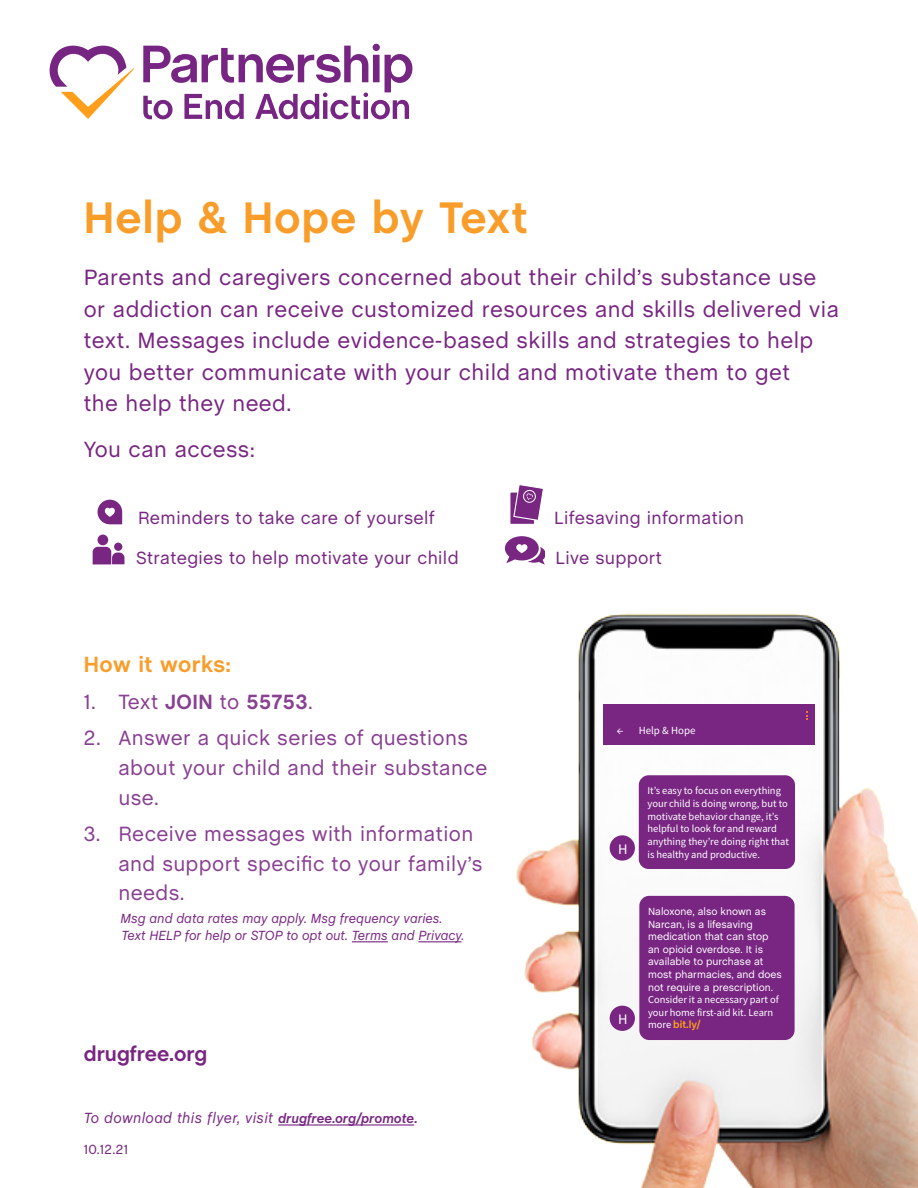
<style>
.page{position:relative;width:918px;height:1188px;background:#fff}
.page>*{position:absolute;margin:0;border:0;box-sizing:border-box;transform-origin:0 0}
.t1{font:700 45px "Chalet";letter-spacing:.02em;color:#f99d2a}
.t2{font:22.5px/31.5px "Chalet";letter-spacing:.02em;color:#782682}
.t3{font:700 22.5px "Chalet";letter-spacing:.02em;color:#f99d2a}
.t4{font:21px/29.7px "Chalet";letter-spacing:.02em;color:#884091}
.t5{font:700 21px "Chalet";color:#782682}
.t6{font:18px "Chalet";letter-spacing:.02em;color:#782682}
.t7{font:italic 15px "Chalet";letter-spacing:.025em;color:#782682}
.t8{font:14.55px "Source Sans Variable";color:#fff}
.t9{font:italic 13.5px/16.2px "Chalet";color:#782682}
.t10{font:13.5px "Chalet";color:#782682}
.t11{font:10.95px "Source Sans Variable";color:#fff}
.t12{font:10.5px/12.6px "Source Sans Variable";color:#fff}
.t13{font:10.5px/12.6px "Chalet";color:#fff}
.t14{font:700 10.5px "Chalet";color:#ff9e1b}
.s1{font-weight:700}
.s2{font-weight:700;font-size:13.5px}
.s3{font-weight:700;font-style:normal;font-size:13.5px}
.s4{font-family:"Source Sans Variable";font-weight:400;color:#fff}
</style>
<div class="page">
<img style="left:516px;top:613px;width:402px;height:575px">
<div style="left:610px;top:1006px;width:25px;height:25px;background:#782682;border-radius:50%"></div>
<div style="left:604px;top:704px;width:211px;height:41px;background:#782682"></div>
<svg style="left:806px;top:711px;width:2px;height:9px"></svg>
<div style="left:639px;top:896px;width:156px;height:144px;background:#782682;border-radius:10px"></div>
<div style="left:639px;top:775px;width:156px;height:94px;background:#782682;border-radius:10px"></div>
<div style="left:610px;top:835px;width:25px;height:26px;background:#782682;border-radius:50%"></div>
<hr style="left:352px;top:941px;width:36px;height:1px;background:#782682">
<hr style="left:418px;top:941px;width:44px;height:1px;background:#782682">
<svg style="left:93px;top:547px;width:31px;height:17px"></svg>
<div style="left:98px;top:535px;width:10px;height:10px;background:#782682;border-radius:50%"></div>
<div style="left:114px;top:543px;width:8px;height:8px;background:#782682;border-radius:50%"></div>
<svg style="left:98px;top:500px;width:24px;height:24px"></svg>
<div style="left:509px;top:491px;width:26px;height:34px;background:#782682;border:1px solid #fff"></div>
<svg style="left:513px;top:485px;width:30px;height:37px"></svg>
<svg style="left:505px;top:536px;width:40px;height:28px"></svg>
<svg style="left:143px;top:44px;width:269px;height:75px"></svg>
<svg style="left:49px;top:46px;width:86px;height:73px"></svg>
<hr style="left:278px;top:1124px;width:136px;height:2px;background:#782682">
<h1 class="t1" style="left:84px;top:191px;width:445px">Help &amp; Hope by Text</h1>
<p class="t2" style="left:84px;top:262px;width:757px">Parents and caregivers concerned about their child’s substance use or addiction can receive customized resources and skills delivered via text. Messages include evidence-based skills and strategies to help you better communicate with your child and motivate them to get<br>the help they need.</p>
<p class="t2" style="left:84px;top:434px;width:173px">You can access:</p>
<p class="t6" style="left:138px;top:507px;width:298px">Reminders to take care of yourself</p>
<p class="t6" style="left:554px;top:507px;width:191px">Lifesaving information</p>
<p class="t6" style="left:136px;top:548px;width:324px">Strategies to help motivate your child</p>
<p class="t6" style="left:555px;top:548px;width:108px">Live support</p>
<p class="t3" style="left:84px;top:651px;width:149px">How it works:</p>
<p class="t4" style="left:84px;top:687px;width:230px">1. Text <span class="s1">JOIN</span> to <span class="s1">55753</span>.</p>
<p class="t4" style="left:118px;top:723px;width:371px;text-indent:-35px">2. Answer a quick series of questions about your child and their substance use.</p>
<p class="t4" style="left:118px;top:819px;width:366px;text-indent:-35px">3. Receive messages with information and support specific to your family’s needs.</p>
<p class="t9" style="left:121px;top:911px;width:345px">Msg and data rates may apply. Msg frequency varies.<br>Text HELP for help or STOP to opt out. Terms and Privacy.</p>
<p class="t5" style="left:84px;top:1042px;width:125px">drugfree.org</p>
<p class="t7" style="left:84px;top:1109px;width:335px">To download this flyer, visit <span class="s2">drugfree.org/promote</span><span class="s3">.</span></p>
<p class="t10" style="left:84px;top:1142px;width:46px">10.12.21</p>
<p class="t11" style="left:617px;top:724px;width:8px">←</p>
<p class="t11" style="left:639px;top:724px;width:58px">Help &amp; Hope</p>
<p class="t8" style="left:618px;top:840px;width:11px">H</p>
<p class="t8" style="left:618px;top:1011px;width:11px">H</p>
<p class="t12" style="left:648px;top:785px;width:143px">It’s easy to focus on everything your child is doing wrong, but to motivate behavior change, it’s helpful to look for and reward anything they’re doing right that</p>
<p class="t12" style="left:648px;top:848px;width:114px">is healthy and productive.</p>
<p class="t13" style="left:648px;top:905px;width:135px">Naloxone, also known as<br>Narcan, is a lifesaving medication that can stop an opioid overdose. It is available to purchase at most pharmacies, and does not require a prescription.</p>
<p class="t12" style="left:648px;top:993px;width:132px">Consider it a necessary part of your home first-aid kit. Learn</p>
<p class="t14" style="left:648px;top:1019px;width:54px"><span class="s4">more</span> bit.ly/</p>
</div>
